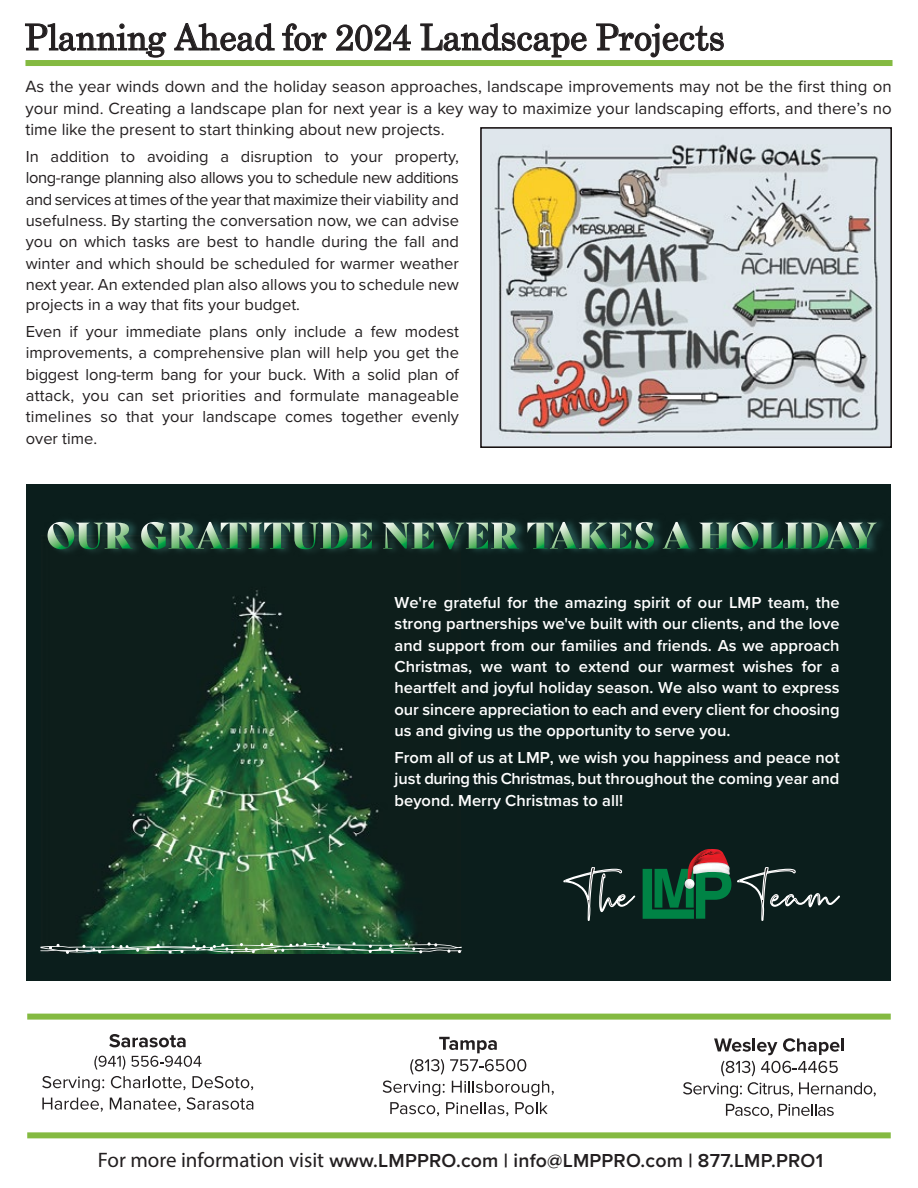
<style>
.page{position:relative;width:918px;height:1188px;background:#fff}
.page>*{position:absolute;margin:0;border:0;box-sizing:border-box;transform-origin:0 0}
.t1{font:36px "Grad";letter-spacing:.01em;color:#231f20}
.t2{font:600 19.5px "Proxima Nova";letter-spacing:.01em;color:#231f20}
.t3{font:16.8px/21.5px "Proxima Nova";color:#231f20;text-align:justify}
.t4{font:16.5px/21.3px "Proxima Nova";color:#231f20;text-align:justify}
.t5{font:600 16.5px/21.3px "Proxima Nova";color:#fff;text-align:justify}
.s1{font-family:"Myriad Pro";font-weight:400;font-size:21px}
.s2{font-weight:700}
</style>
<div class="page">
<div style="left:26px;top:484px;width:865px;height:497px;background:#0b1e1c"></div>
<img style="left:79px;top:590px;width:337px;height:352px">
<div style="left:27px;top:1132px;width:864px;height:6px;background:#84ba41"></div>
<svg style="left:109px;top:1034px;width:77px;height:13px"></svg>
<svg style="left:94px;top:1056px;width:31px;height:14px"></svg>
<svg style="left:131px;top:1056px;width:70px;height:11px"></svg>
<svg style="left:42px;top:1076px;width:62px;height:16px"></svg>
<svg style="left:111px;top:1076px;width:74px;height:14px"></svg>
<svg style="left:192px;top:1076px;width:61px;height:14px"></svg>
<svg style="left:42px;top:1098px;width:61px;height:14px"></svg>
<svg style="left:110px;top:1098px;width:70px;height:14px"></svg>
<svg style="left:187px;top:1097px;width:66px;height:13px"></svg>
<svg style="left:714px;top:1038px;width:63px;height:17px"></svg>
<svg style="left:783px;top:1038px;width:61px;height:17px"></svg>
<svg style="left:721px;top:1061px;width:34px;height:15px"></svg>
<svg style="left:761px;top:1061px;width:77px;height:12px"></svg>
<svg style="left:683px;top:1082px;width:59px;height:16px"></svg>
<svg style="left:748px;top:1082px;width:45px;height:15px"></svg>
<svg style="left:799px;top:1082px;width:77px;height:15px"></svg>
<svg style="left:726px;top:1104px;width:47px;height:14px"></svg>
<svg style="left:779px;top:1104px;width:55px;height:12px"></svg>
<svg style="left:439px;top:1037px;width:58px;height:16px"></svg>
<svg style="left:410px;top:1059px;width:34px;height:16px"></svg>
<svg style="left:450px;top:1059px;width:76px;height:12px"></svg>
<svg style="left:383px;top:1081px;width:62px;height:15px"></svg>
<svg style="left:452px;top:1081px;width:102px;height:15px"></svg>
<svg style="left:390px;top:1102px;width:49px;height:14px"></svg>
<svg style="left:446px;top:1102px;width:62px;height:14px"></svg>
<svg style="left:515px;top:1102px;width:33px;height:12px"></svg>
<div style="left:27px;top:1014px;width:864px;height:6px;background:#84ba41"></div>
<img style="left:47px;top:520px;width:835px;height:32px">
<svg style="left:48px;top:522px;width:85px;height:27px"></svg>
<svg style="left:141px;top:522px;width:231px;height:27px"></svg>
<svg style="left:382px;top:523px;width:137px;height:26px"></svg>
<svg style="left:527px;top:522px;width:127px;height:27px"></svg>
<svg style="left:663px;top:522px;width:28px;height:27px"></svg>
<svg style="left:699px;top:522px;width:178px;height:27px;background:#4a795f"></svg>
<svg style="left:25px;top:23px;width:142px;height:35px"></svg>
<svg style="left:174px;top:23px;width:101px;height:29px"></svg>
<svg style="left:282px;top:23px;width:45px;height:29px"></svg>
<svg style="left:336px;top:24px;width:75px;height:28px"></svg>
<svg style="left:420px;top:23px;width:167px;height:35px"></svg>
<svg style="left:596px;top:23px;width:128px;height:35px"></svg>
<div style="left:25px;top:60px;width:868px;height:6px;background:#84ba41"></div>
<img style="left:483px;top:130px;width:406px;height:315px">
<div style="left:480px;top:127px;width:412px;height:321px;border:2px solid #0f0808"></div>
<svg style="left:564px;top:867px;width:72px;height:54px"></svg>
<svg style="left:40px;top:942px;width:422px;height:12px;background:#50775f"></svg>
<svg style="left:643px;top:849px;width:197px;height:72px"></svg>
<h1 class="t1" style="left:25px;top:15px;width:701px">Planning Ahead for 2024 Landscape Projects</h1>
<p class="t3" style="left:25px;top:75px;width:868px">As the year winds down and the holiday season approaches, landscape improvements may not be the first thing on your mind. Creating a landscape plan for next year is a key way to maximize your landscaping efforts, and there’s no time like the present to start thinking about new projects.</p>
<p class="t4" style="left:26px;top:145px;width:435px">In addition to avoiding a disruption to your property, long-range planning also allows you to schedule new additions and services at times of the year that maximize their viability and usefulness. By starting the conversation now, we can advise you on which tasks are best to handle during the fall and winter and which should be scheduled for warmer weather next year. An extended plan also allows you to schedule new</p>
<p class="t4" style="left:26px;top:290px;width:435px;line-height:27px">projects in a way that fits your budget.<br>Even if your immediate plans only include a few modest</p>
<p class="t4" style="left:26px;top:341px;width:435px">improvements, a comprehensive plan will help you get the biggest long-term bang for your buck. With a solid plan of attack, you can set priorities and formulate manageable timelines so that your landscape comes together evenly over time.</p>
<p class="t5" style="left:395px;top:591px;width:447px">We're grateful for the amazing spirit of our LMP team, the strong partnerships we've built with our clients, and the love and support from our families and friends. As we approach Christmas, we want to extend our warmest wishes for a heartfelt and joyful holiday season. We also want to express our sincere appreciation to each and every client for choosing us and giving us the opportunity to serve you.</p>
<p class="t5" style="left:395px;top:746px;width:447px">From all of us at LMP, we wish you happiness and peace not just during this Christmas, but throughout the coming year and beyond. Merry Christmas to all!</p>
<p class="t2" style="left:98px;top:1146px;width:727px"><span class="s1">For more information visit</span> www.LMPPRO.com <span class="s2">|</span> info@LMPPRO.com <span class="s2">|</span> 877.LMP.PRO1</p>
</div>
